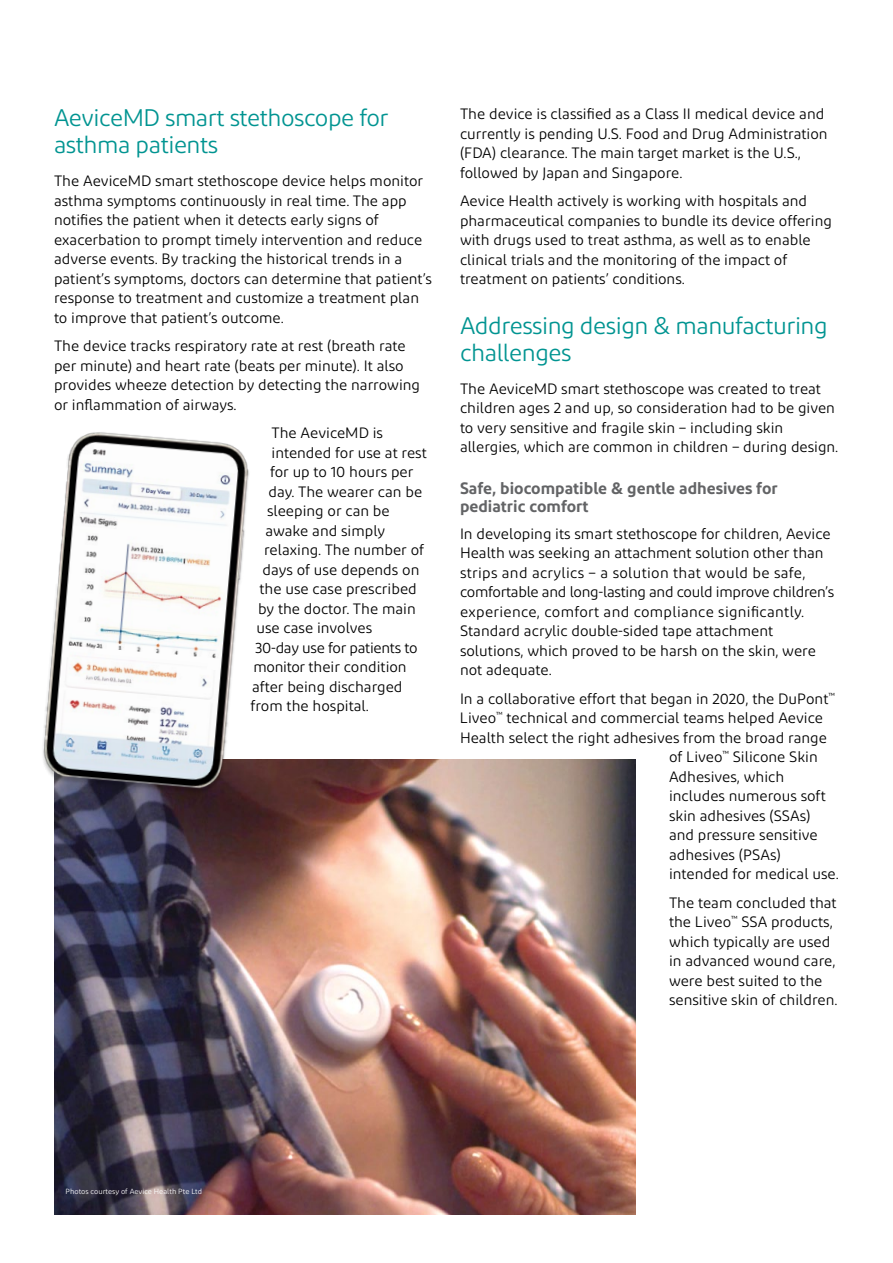
<style>
.page{position:relative;width:893px;height:1263px;background:#fff}
.page>*{position:absolute;margin:0;border:0;box-sizing:border-box;transform-origin:0 0}
.t1{font:24px/27px "Diodrum";letter-spacing:-.02em;color:#009491}
.t2{font:600 16.5px/18.8px "Diodrum";color:#636466}
.t3{font:15px/19.5px "Diodrum";color:#000}
.t4{font:15px "Diodrum";letter-spacing:-.02em;color:#000}
.t5{font:7.5px "Diodrum";color:#fff}
</style>
<div class="page">
<img style="left:54px;top:759px;width:581px;height:455px">
<img style="left:43px;top:432px;width:213px;height:375px">
<h1 class="t1" style="left:54px;top:104px;width:336px">AeviceMD smart stethoscope for asthma patients</h1>
<p class="t3" style="left:54px;top:171px;width:380px">The AeviceMD smart stethoscope device helps monitor asthma symptoms continuously in real time. The app notifies the patient when it detects early signs of exacerbation to prompt timely intervention and reduce adverse events. By tracking the historical trends in a patient’s symptoms, doctors can determine that patient’s response to treatment and customize a treatment plan to improve that patient’s outcome.</p>
<p class="t3" style="left:54px;top:336px;width:368px">The device tracks respiratory rate at rest (breath rate per minute) and heart rate (beats per minute). It also provides wheeze detection by detecting the narrowing or inflammation of airways.</p>
<p class="t3" style="left:272px;top:423px;width:113px">The AeviceMD is</p>
<p class="t3" style="left:272px;top:442px;width:157px">intended for use at rest</p>
<p class="t3" style="left:270px;top:462px;width:145px">for up to 10 hours per</p>
<p class="t3" style="left:269px;top:481px;width:155px">day. The wearer can be</p>
<p class="t3" style="left:267px;top:501px;width:124px">sleeping or can be</p>
<p class="t3" style="left:266px;top:520px;width:121px">awake and simply</p>
<p class="t3" style="left:264px;top:540px;width:162px">relaxing. The number of</p>
<p class="t3" style="left:263px;top:559px;width:158px">days of use depends on</p>
<p class="t3" style="left:260px;top:579px;width:159px">the use case prescribed</p>
<p class="t3" style="left:258px;top:598px;width:159px">by the doctor. The main</p>
<p class="t3" style="left:257px;top:618px;width:117px">use case involves</p>
<p class="t4" style="left:255px;top:638px;width:164px">30-day use for patients to</p>
<p class="t3" style="left:254px;top:657px;width:155px">monitor their condition</p>
<p class="t3" style="left:252px;top:676px;width:152px">after being discharged</p>
<p class="t3" style="left:251px;top:696px;width:120px">from the hospital.</p>
<p class="t3" style="left:460px;top:104px;width:369px">The device is classified as a Class II medical device and currently is pending U.S. Food and Drug Administration (FDA) clearance. The main target market is the U.S., followed by Japan and Singapore.</p>
<p class="t3" style="left:460px;top:191px;width:373px">Aevice Health actively is working with hospitals and pharmaceutical companies to bundle its device offering with drugs used to treat asthma, as well as to enable clinical trials and the monitoring of the impact of treatment on patients’ conditions.</p>
<h1 class="t1" style="left:460px;top:311px;width:369px">Addressing design &amp; manufacturing challenges</h1>
<p class="t3" style="left:460px;top:379px;width:380px">The AeviceMD smart stethoscope was created to treat children ages 2 and up, so consideration had to be given to very sensitive and fragile skin – including skin allergies, which are common in children – during design.</p>
<p class="t2" style="left:460px;top:478px;width:319px">Safe, biocompatible &amp; gentle adhesives for pediatric comfort</p>
<p class="t3" style="left:460px;top:523px;width:376px">In developing its smart stethoscope for children, Aevice Health was seeking an attachment solution other than strips and acrylics – a solution that would be safe, comfortable and long-lasting and could improve children’s experience, comfort and compliance significantly.<br>Standard acrylic double-sided tape attachment solutions, which proved to be harsh on the skin, were not adequate.</p>
<p class="t3" style="left:460px;top:688px;width:376px">In a collaborative effort that began in 2020, the DuPont<sup>™</sup></p>
<p class="t3" style="left:460px;top:708px;width:365px">Liveo<sup>™</sup> technical and commercial teams helped Aevice</p>
<p class="t3" style="left:460px;top:727px;width:368px">Health select the right adhesives from the broad range</p>
<p class="t3" style="left:669px;top:747px;width:150px">of Liveo<sup>™</sup> Silicone Skin</p>
<p class="t3" style="left:669px;top:766px;width:117px">Adhesives, which</p>
<p class="t3" style="left:669px;top:786px;width:158px">includes numerous soft</p>
<p class="t3" style="left:669px;top:805px;width:143px">skin adhesives (SSAs)</p>
<p class="t3" style="left:669px;top:825px;width:150px">and pressure sensitive</p>
<p class="t3" style="left:669px;top:844px;width:113px">adhesives (PSAs)</p>
<p class="t3" style="left:669px;top:864px;width:171px">intended for medical use.</p>
<p class="t3" style="left:669px;top:892px;width:170px">The team concluded that the Liveo<sup>™</sup> SSA products, which typically are used in advanced wound care, were best suited to the sensitive skin of children.</p>
<p class="t5" style="left:65px;top:1186px;width:138px">Photos courtesy of Aevice Health Pte Ltd</p>
</div>
